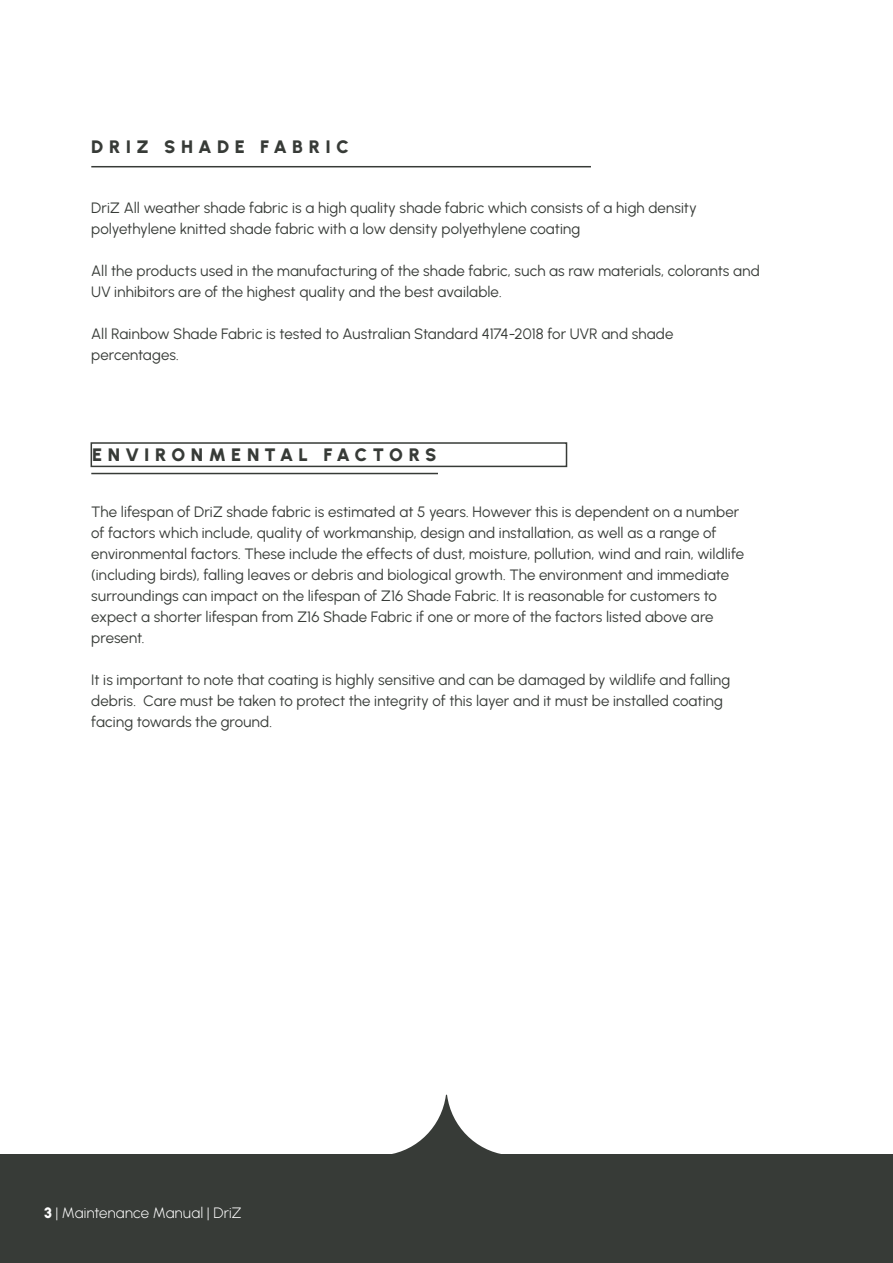
<style>
.page{position:relative;width:893px;height:1263px;background:#fff}
.page>*{position:absolute;margin:0;border:0;box-sizing:border-box;transform-origin:0 0}
.t1{font:900 18px "Urbanist";letter-spacing:.295em;color:#373b37}
.t2{font:15px/21px "Urbanist";color:#373b37}
.t3{font:300 15px "Urbanist";letter-spacing:.005em;color:#fff}
.s1{font-weight:900}
</style>
<div class="page">
<svg style="left:392px;top:1094px;width:109px;height:60px"></svg>
<div style="left:0;top:1154px;width:893px;height:109px;background:#373b37"></div>
<div style="left:91px;top:442px;width:476px;height:25px;border:2px solid #373b37"></div>
<hr style="left:91px;top:166px;width:500px;height:1px;background:#373b37">
<hr style="left:91px;top:473px;width:347px;height:1px;background:#373b37">
<p class="t1" style="left:91px;top:136px;width:259px">DRIZ SHADE FABRIC</p>
<p class="t2" style="left:91px;top:197px;width:607px">DriZ All weather shade fabric is a high quality shade fabric which consists of a high density polyethylene knitted shade fabric with a low density polyethylene coating</p>
<p class="t2" style="left:91px;top:260px;width:670px">All the products used in the manufacturing of the shade fabric, such as raw materials, colorants and<br>UV inhibitors are of the highest quality and the best available.</p>
<p class="t2" style="left:91px;top:323px;width:584px">All Rainbow Shade Fabric is tested to Australian Standard 4174-2018 for UVR and shade percentages.</p>
<p class="t1" style="left:92px;top:444px;width:346px">ENVIRONMENTAL FACTORS</p>
<p class="t2" style="left:91px;top:501px;width:654px">The lifespan of DriZ shade fabric is estimated at 5 years. However this is dependent on a number of factors which include, quality of workmanship, design and installation, as well as a range of environmental factors. These include the effects of dust, moisture, pollution, wind and rain, wildlife (including birds), falling leaves or debris and biological growth. The environment and immediate surroundings can impact on the lifespan of Z16 Shade Fabric. It is reasonable for customers to expect a shorter lifespan from Z16 Shade Fabric if one or more of the factors listed above are present.</p>
<p class="t2" style="left:91px;top:669px;width:641px">It is important to note that coating is highly sensitive and can be damaged by wildlife and falling debris. Care must be taken to protect the integrity of this layer and it must be installed coating facing towards the ground.</p>
<p class="t3" style="left:44px;top:1203px;width:199px"><span class="s1">3</span> | Maintenance Manual | DriZ</p>
</div>
